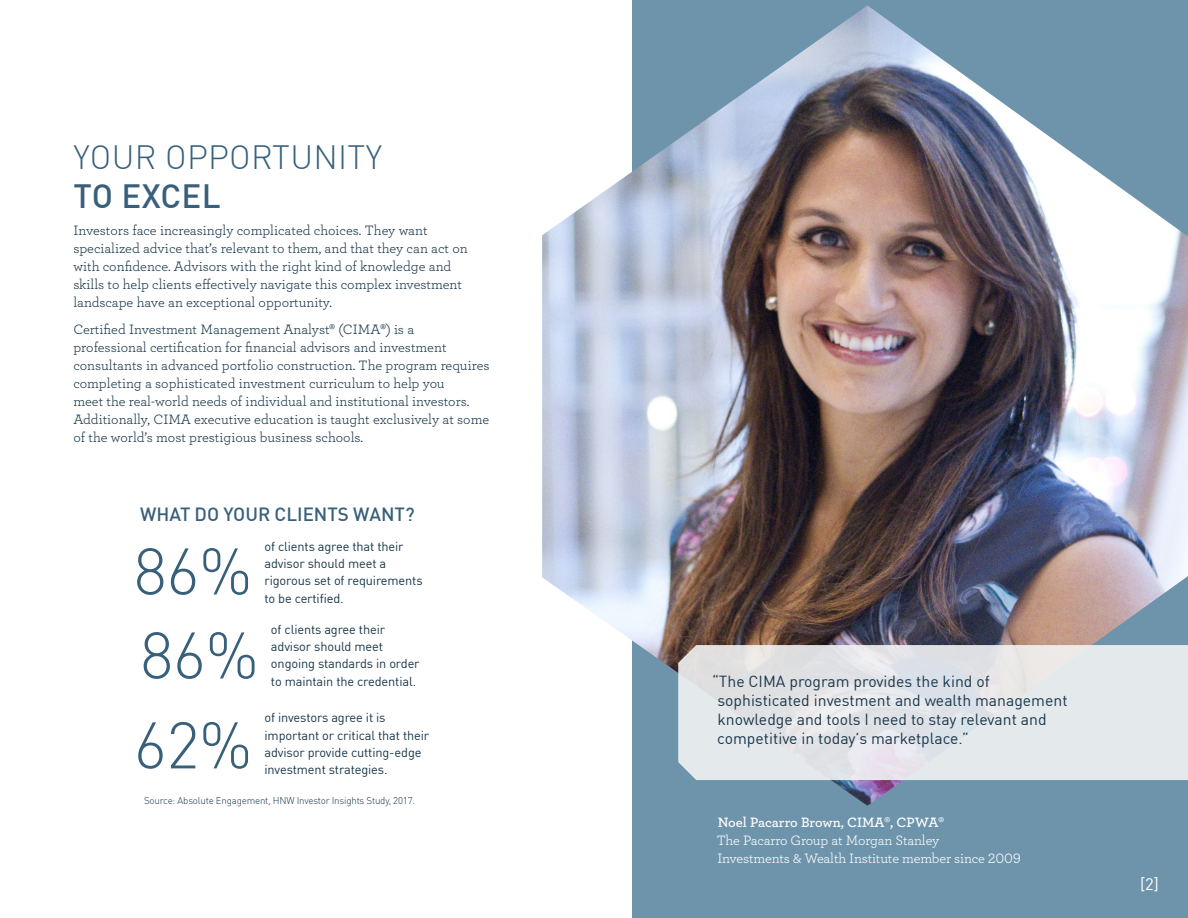
<style>
.page{position:relative;width:1188px;height:918px;background:#fff}
.page>*{position:absolute;margin:0;border:0;box-sizing:border-box;transform-origin:0 0}
.Section_Header{font:300 64.8px "DINOT";color:#38607a}
.Headline{font:300 33px/39px "DINOT";letter-spacing:.01em;color:#38607a}
.Section_Header-2{font:500 18.75px "DINOT";color:#38607a}
.t1{font:16.5px "DINOT";color:#fff}
.t2{font:15.75px/18.8px "DINOT";color:#1a374b}
.Intro_Copy{font:14.25px/18px "Archer";color:#1a374b}
.Body_Copy{font:14.25px/18px "Archer";letter-spacing:-.01em;color:#fff}
.Intro_Copy-2{font:600 14.25px "Archer";color:#fff}
.Body_Copy-2{font:12.75px/17.2px "DINOT";letter-spacing:-.01em;color:#1a374b}
.t3{font:300 9.75px "DINOT";letter-spacing:-.02em;color:#1a374b}
.s1{font-weight:500}
</style>
<div class="page">
<div style="left:633px;top:0;width:555px;height:918px;background:#6e94ab"></div>
<img style="left:542px;top:5px;width:646px;height:801px">
<svg style="left:678px;top:645px;width:510px;height:135px;background:#e1e4e7"></svg>
<p class="Headline" style="left:74px;top:135px;width:310px">YOUR OPPORTUNITY<br><span class="s1">TO EXCEL</span></p>
<p class="Intro_Copy" style="left:73px;top:220px;width:396px">Investors face increasingly complicated choices. They want specialized advice that’s relevant to them, and that they can act on with confidence. Advisors with the right kind of knowledge and skills to help clients effectively navigate this complex investment landscape have an exceptional opportunity.</p>
<p class="Intro_Copy" style="left:73px;top:319px;width:418px">Certified Investment Management Analyst® (CIMA®) is a professional certification for financial advisors and investment consultants in advanced portfolio construction. The program requires completing a sophisticated investment curriculum to help you<br>meet the real‑world needs of individual and institutional investors.<br>Additionally, CIMA executive education is taught exclusively at some of the world’s most prestigious business schools.</p>
<p class="Section_Header-2" style="left:140px;top:500px;width:276px">WHAT DO YOUR CLIENTS WANT?</p>
<p class="Section_Header" style="left:134px;top:522px;width:120px">86%</p>
<p class="Body_Copy-2" style="left:265px;top:537px;width:160px">of clients agree that their advisor should meet a rigorous set of requirements to be certified.</p>
<p class="Section_Header" style="left:140px;top:606px;width:120px">86%</p>
<p class="Body_Copy-2" style="left:271px;top:620px;width:150px">of clients agree their advisor should meet ongoing standards in order to maintain the credential.</p>
<p class="Section_Header" style="left:134px;top:696px;width:120px">62%</p>
<p class="Body_Copy-2" style="left:265px;top:708px;width:166px">of investors agree it is important or critical that their advisor provide cutting-edge investment strategies.</p>
<p class="t3" style="left:144px;top:793px;width:273px">Source: Absolute Engagement, HNW Investor Insights Study, 2017.</p>
<p class="t2" style="left:717px;top:671px;width:352px;text-indent:-5px">“The CIMA program provides the kind of sophisticated investment and wealth management knowledge and tools I need to stay relevant and competitive in today’s marketplace.”</p>
<p class="Intro_Copy-2" style="left:718px;top:812px;width:228px">Noel Pacarro Brown, CIMA®, CPWA®</p>
<p class="Body_Copy" style="left:717px;top:831px;width:306px">The Pacarro Group at Morgan Stanley<br>Investments &amp; Wealth Institute member since 2009</p>
<p class="t1" style="left:1140px;top:872px;width:20px">[2]</p>
</div>
